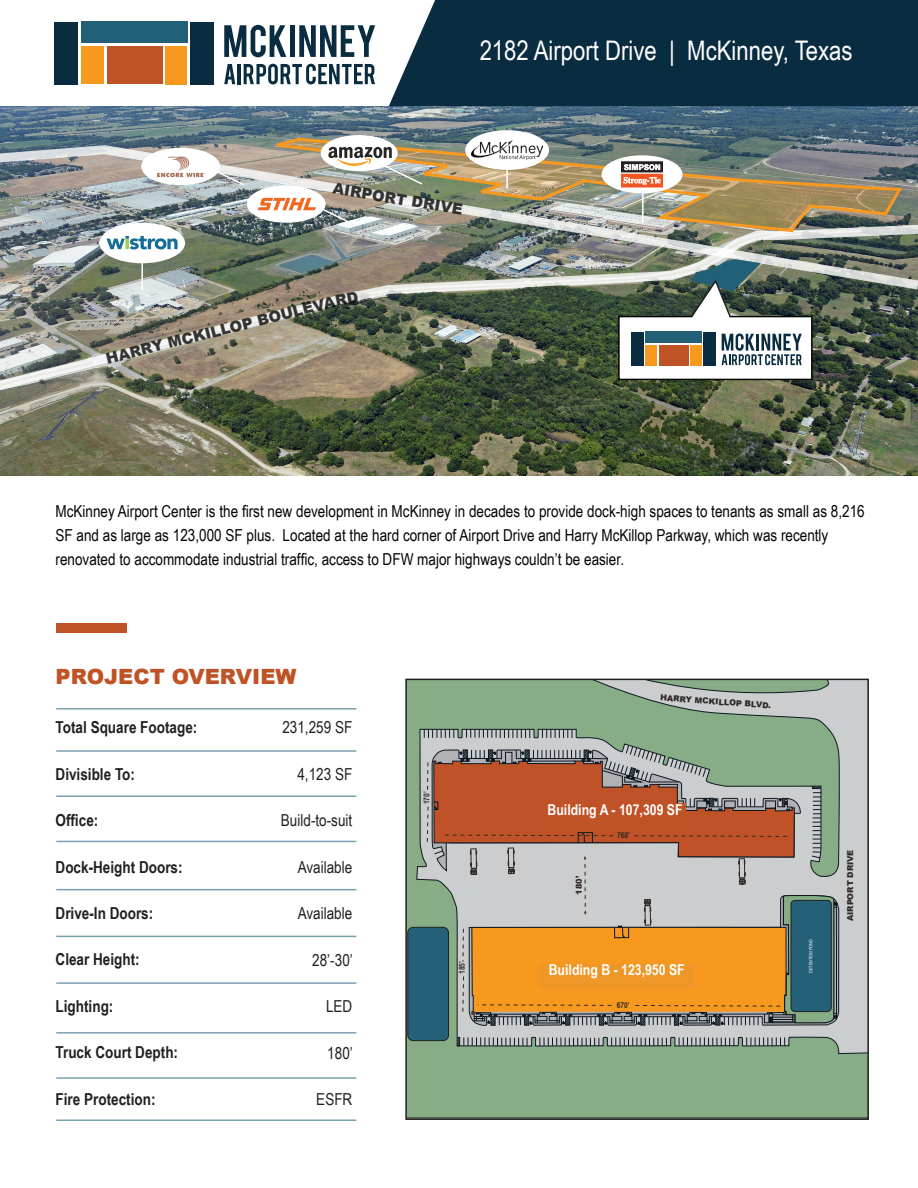
<style>
.page{position:relative;width:918px;height:1188px;background:#fff}
.page>*{position:absolute;margin:0;border:0;box-sizing:border-box;transform-origin:0 0}
.t1{font:27px "Arial Narrow";color:#fff}
.t2{font:900 21px "Arial";color:#c05326}
.t3{font:16.5px/24px "Arial Narrow";color:#040503}
.t4{font:700 16.5px "Arial Narrow";color:#231f20}
.t5{font:16.5px "Arial Narrow";color:#231f20}
.t6{font:700 15px "Arial Narrow";color:#fff}
.t7{font:900 15px "Arial";color:#050605}
.t8{font:900 9.75px "Arial";color:#fff}
.t9{font:900 8.1px "Arial";color:#2e2926}
.t10{font:700 8.1px "Arial Narrow";letter-spacing:-.005em;color:#2e2926}
.t11{font:4.5px "Arial Narrow";color:#fff}
</style>
<div class="page">
<img style="left:0;top:106px;width:918px;height:369px">
<div style="left:389px;top:0;width:529px;height:106px;background:#092c41"></div>
<div style="left:408px;top:682px;width:458px;height:435px;background:#86ad86"></div>
<svg style="left:416px;top:682px;width:450px;height:372px;background:#9db49e"></svg>
<svg style="left:424px;top:730px;width:31px;height:8px"></svg>
<svg style="left:466px;top:729px;width:65px;height:9px"></svg>
<svg style="left:542px;top:730px;width:31px;height:8px"></svg>
<svg style="left:427px;top:745px;width:410px;height:301px;background:#bb9a76"></svg>
<div style="left:408px;top:927px;width:41px;height:114px;background:#246179;border-radius:5px"></div>
<div style="left:408px;top:927px;width:41px;height:114px;border:1px solid #231f20;border-radius:5px"></div>
<div style="left:791px;top:900px;width:40px;height:112px;background:#246179;border-radius:4px"></div>
<div style="left:791px;top:900px;width:40px;height:112px;border:1px solid #231f20;border-radius:4px"></div>
<div style="left:405px;top:679px;width:464px;height:441px;border:2px solid #231f20"></div>
<svg style="left:0;top:144px;width:918px;height:79px;background:#989d9e"></svg>
<img style="left:0;top:223px;width:918px;height:170px">
<div style="left:247px;top:185px;width:79px;height:38px;background:#fff;border-radius:50%"></div>
<div style="left:99px;top:223px;width:86px;height:40px;background:#fff;border-radius:50%"></div>
<svg style="left:107px;top:236px;width:71px;height:14px"></svg>
<hr style="left:141px;top:257px;width:2px;height:34px;background:#fff">
<svg style="left:258px;top:201px;width:3px;height:23px"></svg>
<div style="left:141px;top:148px;width:79px;height:37px;background:#fff;border-radius:50%"></div>
<svg style="left:211px;top:168px;width:35px;height:19px"></svg>
<img style="left:157px;top:156px;width:48px;height:22px">
<hr style="left:56px;top:708px;width:300px;height:2px;background:#226078">
<hr style="left:56px;top:750px;width:300px;height:2px;background:#226078">
<hr style="left:56px;top:795px;width:300px;height:2px;background:#226078">
<hr style="left:56px;top:841px;width:300px;height:1px;background:#226078">
<hr style="left:56px;top:889px;width:300px;height:1px;background:#226078">
<hr style="left:56px;top:982px;width:300px;height:2px;background:#226078">
<hr style="left:56px;top:1032px;width:300px;height:2px;background:#226078">
<hr style="left:56px;top:936px;width:300px;height:1px;background:#226078">
<hr style="left:56px;top:1077px;width:300px;height:2px;background:#226078">
<hr style="left:56px;top:1120px;width:300px;height:1px;background:#226078">
<div style="left:56px;top:624px;width:71px;height:9px;background:#c05326"></div>
<img style="left:261px;top:136px;width:643px;height:98px">
<div style="left:602px;top:155px;width:81px;height:38px;background:#fff;border-radius:50%"></div>
<svg style="left:621px;top:161px;width:42px;height:27px"></svg>
<div style="left:321px;top:135px;width:77px;height:36px;background:#fff;border-radius:50%"></div>
<svg style="left:328px;top:146px;width:96px;height:40px"></svg>
<hr style="left:642px;top:190px;width:2px;height:34px;background:#fff">
<hr style="left:506px;top:155px;width:2px;height:34px;background:#fff">
<div style="left:465px;top:130px;width:84px;height:40px;background:#fff;border-radius:50%"></div>
<img style="left:472px;top:141px;width:70px;height:18px">
<svg style="left:224px;top:25px;width:62px;height:32px"></svg>
<div style="left:290px;top:25px;width:5px;height:32px;background:#092c41"></div>
<svg style="left:299px;top:25px;width:76px;height:32px"></svg>
<svg style="left:224px;top:64px;width:11px;height:20px"></svg>
<hr style="left:238px;top:64px;width:3px;height:20px;background:#092c41">
<svg style="left:244px;top:64px;width:131px;height:20px"></svg>
<div style="left:81px;top:22px;width:107px;height:21px;background:#226078"></div>
<div style="left:165px;top:47px;width:22px;height:38px;background:#f7981f"></div>
<div style="left:107px;top:47px;width:56px;height:37px;background:#c05326"></div>
<div style="left:190px;top:22px;width:23px;height:63px;background:#092c41"></div>
<div style="left:81px;top:47px;width:22px;height:37px;background:#f7981f"></div>
<div style="left:54px;top:22px;width:23px;height:63px;background:#092c41"></div>
<div style="left:618px;top:316px;width:195px;height:64px;background:#fff;border:2px solid #040505"></div>
<svg style="left:690px;top:259px;width:71px;height:60px"></svg>
<svg style="left:722px;top:333px;width:80px;height:32px"></svg>
<div style="left:645px;top:332px;width:57px;height:11px;background:#226078"></div>
<div style="left:690px;top:345px;width:12px;height:20px;background:#f7981f"></div>
<div style="left:659px;top:345px;width:30px;height:20px;background:#c05326"></div>
<div style="left:704px;top:332px;width:12px;height:33px;background:#092c41"></div>
<div style="left:645px;top:345px;width:12px;height:20px;background:#f7981f"></div>
<div style="left:631px;top:332px;width:13px;height:33px;background:#092c41"></div>
<div style="left:548px;top:804px;width:138px;height:27px;background:#c05326"></div>
<div style="left:540px;top:965px;width:154px;height:23px;background:#ee9727"></div>
<svg style="left:323px;top:291px;width:36px;height:18px"></svg>
<p class="t1" style="left:480px;top:31px;width:374px">2182 Airport Drive | McKinney, Texas</p>
<p class="t7" style="left:335px;top:178px;width:133px;rotate:9deg">AIRPORT DRIVE</p>
<p class="t7" style="left:104px;top:348px;width:227px;rotate:-14deg">HARRY MCKILLOP BOULEV</p>
<p class="t3" style="left:56px;top:498px;width:811px">McKinney Airport Center is the first new development in McKinney in decades to provide dock-high spaces to tenants as small as 8,216<br>SF and as large as 123,000 SF plus. Located at the hard corner of Airport Drive and Harry McKillop Parkway, which was recently renovated to accommodate industrial traffic, access to DFW major highways couldn’t be easier.</p>
<p class="t2" style="left:56px;top:661px;width:243px">PROJECT OVERVIEW</p>
<p class="t4" style="left:56px;top:715px;width:143px">Total Square Footage:</p>
<p class="t4" style="left:56px;top:761px;width:81px">Divisible To:</p>
<p class="t4" style="left:56px;top:808px;width:44px">Office:</p>
<p class="t4" style="left:56px;top:854px;width:129px">Dock-Height Doors:</p>
<p class="t4" style="left:56px;top:901px;width:99px">Drive-In Doors:</p>
<p class="t4" style="left:56px;top:947px;width:86px">Clear Height:</p>
<p class="t4" style="left:56px;top:994px;width:59px">Lighting:</p>
<p class="t4" style="left:56px;top:1040px;width:124px">Truck Court Depth:</p>
<p class="t4" style="left:56px;top:1087px;width:101px">Fire Protection:</p>
<p class="t5" style="left:282px;top:715px;width:71px">231,259 SF</p>
<p class="t5" style="left:297px;top:762px;width:56px">4,123 SF</p>
<p class="t5" style="left:281px;top:808px;width:73px">Build-to-suit</p>
<p class="t5" style="left:298px;top:855px;width:56px">Available</p>
<p class="t5" style="left:298px;top:901px;width:56px">Available</p>
<p class="t5" style="left:312px;top:948px;width:42px">28’-30’</p>
<p class="t5" style="left:326px;top:994px;width:28px">LED</p>
<p class="t5" style="left:327px;top:1041px;width:27px">180’</p>
<p class="t5" style="left:316px;top:1087px;width:38px">ESFR</p>
<p class="t10" style="left:421px;top:804px;width:15px;rotate:-90deg">170’</p>
<p class="t10" style="left:456px;top:974px;width:15px;rotate:-90deg">185’</p>
<p class="t9" style="left:661px;top:692px;width:113px;rotate:4deg">HARRY MCKILLOP BLVD.</p>
<p class="t6" style="left:548px;top:798px;width:137px">Building A - 107,309 SF</p>
<p class="t8" style="left:590px;top:802px;width:66px">BUILDING A</p>
<p class="t9" style="left:573px;top:895px;width:20px;rotate:-90deg">180’</p>
<p class="t10" style="left:617px;top:829px;width:15px">768’</p>
<p class="t6" style="left:549px;top:959px;width:138px">Building B - 123,950 SF</p>
<p class="t8" style="left:590px;top:963px;width:66px">BUILDING B</p>
<p class="t10" style="left:617px;top:999px;width:15px">670’</p>
<p class="t11" style="left:808px;top:973px;width:35px;rotate:-90deg">DETENTION POND</p>
<p class="t9" style="left:844px;top:921px;width:73px;rotate:-90deg">AIRPORT DRIVE</p>
</div>
